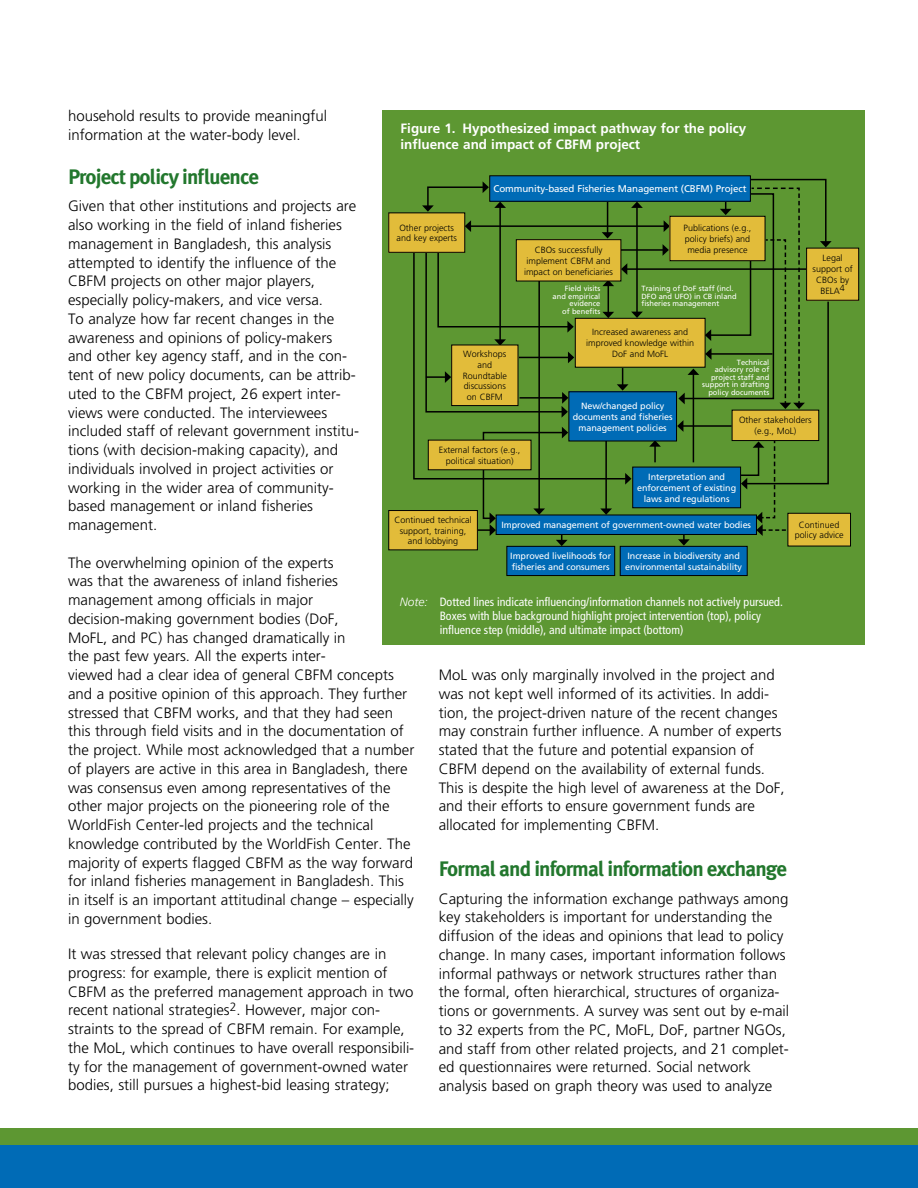
<style>
.page{position:relative;width:918px;height:1188px;background:#fff}
.page>*{position:absolute;margin:0;border:0;box-sizing:border-box;transform-origin:0 0}
.header_2{font:700 21px "Meta Plus";letter-spacing:-.04em;color:#22772d}
.body{font:300 15px/18.8px "Frutiger";color:#000}
.figure_heading{font:700 13.5px/16.2px "Frutiger";color:#fff}
.source__figure{font:condensed 12px/14.4px "Frutiger";color:#fff}
.table_text{font:9.75px "Frutiger";letter-spacing:-.01em;color:#fff}
.table_text-2{font:300 9px/10.8px "Frutiger";color:#000;text-align:center}
.table_text-3{font:9px/10.8px "Frutiger";letter-spacing:-.01em;color:#fff;text-align:center}
.table_text-4{font:7.5px/7.5px "Frutiger";color:#fff;text-align:right}
.s1{font-weight:300;font-style:italic;font-stretch:normal}
</style>
<div class="page">
<div style="left:0;top:1128px;width:918px;height:60px;background:#5d9732"></div>
<div style="left:0;top:1145px;width:918px;height:43px;background:#006bb6"></div>
<div style="left:382px;top:110px;width:483px;height:535px;background:#5d9732"></div>
<hr style="left:470px;top:225px;width:194px;height:2px;background:#000">
<svg style="left:664px;top:220px;width:6px;height:12px"></svg>
<svg style="left:465px;top:220px;width:6px;height:12px"></svg>
<hr style="left:636px;top:207px;width:2px;height:105px;background:#000">
<svg style="left:631px;top:202px;width:12px;height:6px"></svg>
<svg style="left:631px;top:312px;width:12px;height:6px"></svg>
<hr style="left:499px;top:207px;width:2px;height:133px;background:#000">
<svg style="left:422px;top:181px;width:84px;height:31px"></svg>
<svg style="left:413px;top:251px;width:214px;height:229px"></svg>
<svg style="left:625px;top:473px;width:6px;height:12px"></svg>
<hr style="left:538px;top:280px;width:2px;height:229px;background:#000">
<svg style="left:617px;top:368px;width:11px;height:23px"></svg>
<svg style="left:425px;top:250px;width:149px;height:168px"></svg>
<svg style="left:649px;top:441px;width:12px;height:21px"></svg>
<hr style="left:620px;top:249px;width:43px;height:2px;background:#000">
<svg style="left:663px;top:244px;width:6px;height:12px"></svg>
<hr style="left:607px;top:202px;width:1px;height:31px;background:#000">
<svg style="left:602px;top:232px;width:11px;height:6px"></svg>
<hr style="left:627px;top:268px;width:180px;height:2px;background:#000">
<svg style="left:621px;top:263px;width:6px;height:12px"></svg>
<hr style="left:605px;top:440px;width:2px;height:69px;background:#000">
<svg style="left:600px;top:508px;width:12px;height:7px"></svg>
<svg style="left:477px;top:427px;width:91px;height:119px"></svg>
<svg style="left:677px;top:178px;width:155px;height:368px"></svg>
<div style="left:490px;top:176px;width:260px;height:25px;background:#006bb6"></div>
<div style="left:489px;top:175px;width:262px;height:27px;border:1px solid #000"></div>
<div style="left:389px;top:213px;width:76px;height:39px;background:#e2bc3a"></div>
<div style="left:388px;top:213px;width:77px;height:40px;border:1px solid #000"></div>
<div style="left:516px;top:240px;width:105px;height:41px;background:#e2bc3a"></div>
<div style="left:516px;top:239px;width:105px;height:42px;border:1px solid #000"></div>
<div style="left:670px;top:216px;width:95px;height:45px;background:#e2bc3a"></div>
<div style="left:670px;top:216px;width:95px;height:45px;border:1px solid #000"></div>
<div style="left:807px;top:248px;width:52px;height:52px;background:#e2bc3a"></div>
<div style="left:806px;top:248px;width:53px;height:53px;border:1px solid #000"></div>
<div style="left:575px;top:318px;width:130px;height:49px;background:#e2bc3a"></div>
<div style="left:575px;top:318px;width:130px;height:49px;border:1px solid #000"></div>
<div style="left:732px;top:410px;width:87px;height:31px;background:#e2bc3a"></div>
<div style="left:732px;top:410px;width:87px;height:31px;border:1px solid #000"></div>
<div style="left:452px;top:345px;width:66px;height:61px;background:#e2bc3a"></div>
<div style="left:451px;top:345px;width:67px;height:61px;border:1px solid #000"></div>
<div style="left:569px;top:392px;width:108px;height:49px;background:#006bb6"></div>
<div style="left:569px;top:391px;width:108px;height:50px;border:1px solid #000"></div>
<div style="left:633px;top:467px;width:108px;height:41px;background:#006bb6"></div>
<div style="left:632px;top:467px;width:109px;height:41px;border:1px solid #000"></div>
<div style="left:496px;top:515px;width:260px;height:19px;background:#006bb6"></div>
<div style="left:496px;top:515px;width:261px;height:20px;border:1px solid #000"></div>
<div style="left:507px;top:546px;width:108px;height:30px;background:#006bb6"></div>
<div style="left:507px;top:546px;width:108px;height:30px;border:1px solid #000"></div>
<div style="left:620px;top:546px;width:127px;height:30px;background:#006bb6"></div>
<div style="left:620px;top:546px;width:127px;height:30px;border:1px solid #000"></div>
<div style="left:428px;top:440px;width:103px;height:30px;background:#e2bc3a"></div>
<div style="left:389px;top:511px;width:88px;height:39px;background:#e2bc3a"></div>
<div style="left:388px;top:510px;width:90px;height:40px;border:1px solid #000"></div>
<div style="left:788px;top:513px;width:63px;height:33px;background:#e2bc3a"></div>
<div style="left:788px;top:513px;width:63px;height:33px;border:1px solid #000"></div>
<p class="body" style="left:68px;top:107px;width:261px">household results to provide meaningful information at the water-body level.</p>
<p class="header_2" style="left:68px;top:165px;width:193px">Project policy influence</p>
<p class="body" style="left:68px;top:197px;width:293px">Given that other institutions and projects are also working in the field of inland fisheries management in Bangladesh, this analysis attempted to identify the influence of the CBFM projects on other major players, especially policy-makers, and vice versa.<br>To analyze how far recent changes in the awareness and opinions of policy-makers and other key agency staff, and in the con&shy;tent of new policy documents, can be attrib&shy;uted to the CBFM project, 26 expert inter&shy;views were conducted. The interviewees included staff of relevant government institu&shy;tions (with decision-making capacity), and individuals involved in project activities or working in the wider area of community&shy;based management or inland fisheries management.</p>
<p class="body" style="left:68px;top:553px;width:348px">The overwhelming opinion of the experts<br>was that the awareness of inland fisheries management among officials in major decision-making government bodies (DoF,<br>MoFL, and PC) has changed dramatically in<br>the past few years. All the experts inter-<br>viewed had a clear idea of general CBFM concepts and a positive opinion of this approach. They further stressed that CBFM works, and that they had seen this through field visits and in the documentation of the project. While most acknowledged that a number of players are active in this area in Bangladesh, there was consensus even among representatives of the other major projects on the pioneering role of the WorldFish Center-led projects and the technical knowledge contributed by the WorldFish Center. The majority of experts flagged CBFM as the way forward for inland fisheries management in Bangladesh. This in itself is an important attitudinal change – especially in government bodies.</p>
<p class="body" style="left:68px;top:945px;width:348px">It was stressed that relevant policy changes are in progress: for example, there is explicit mention of CBFM as the preferred management approach in two recent national strategies<sup>2</sup>. However, major con&shy;straints to the spread of CBFM remain. For example, the MoL, which continues to have overall responsibili&shy;ty for the management of government-owned water bodies, still pursues a highest-bid leasing strategy;</p>
<p class="figure_heading" style="left:401px;top:120px;width:347px">Figure 1. Hypothesized impact pathway for the policy influence and impact of CBFM project</p>
<p class="table_text" style="left:494px;top:183px;width:255px">Community-based Fisheries Management (CBFM) Project</p>
<p class="table_text-2" style="left:397px;top:222px;width:62px">Other projects and key experts</p>
<p class="table_text-2" style="left:684px;top:223px;width:69px;text-align:left">Publications (e.g., policy briefs) and media presence</p>
<p class="table_text-2" style="left:524px;top:245px;width:91px">CBOs successfully implement CBFM and impact on beneficiaries</p>
<p class="table_text-2" style="left:813px;top:253px;width:42px">Legal support of<br>CBOs by<br>BELA4</p>
<p class="table_text-4" style="left:553px;top:285px;width:49px">Field visits and empirical evidence<br>of benefits</p>
<p class="table_text-4" style="left:642px;top:285px;width:97px;text-align:left">Training of DoF staff (incl.<br>DFO and UFO) in CB inland fisheries management</p>
<p class="table_text-2" style="left:586px;top:327px;width:110px">Increased awareness and improved knowledge within<br>DoF and MoFL</p>
<p class="table_text-2" style="left:463px;top:349px;width:46px">Workshops and<br>Roundtable discussions on CBFM</p>
<p class="table_text-4" style="left:702px;top:358px;width:69px">Technical<br>advisory role of project staff and support in drafting policy documents</p>
<p class="table_text-3" style="left:573px;top:400px;width:102px">New/changed policy documents and fisheries management policies</p>
<p class="table_text-2" style="left:739px;top:415px;width:74px">Other stakeholders (e.g., MoL)</p>
<p class="table_text-2" style="left:439px;top:445px;width:83px">External factors (e.g., political situation)</p>
<p class="table_text-3" style="left:637px;top:472px;width:101px">Interpretation and enforcement of existing laws and regulations</p>
<p class="table_text-3" style="left:501px;top:520px;width:251px">Improved management of government-owned water bodies</p>
<p class="table_text-3" style="left:510px;top:550px;width:102px;text-align:left">Improved livelihoods for fisheries and consumers</p>
<p class="table_text-3" style="left:625px;top:550px;width:118px;text-align:left">Increase in biodiversity and environmental sustainability</p>
<p class="table_text-2" style="left:394px;top:514px;width:79px">Continued technical support, training, and lobbying</p>
<p class="table_text-2" style="left:795px;top:519px;width:50px">Continued policy advice</p>
<p class="source__figure" style="left:440px;top:594px;width:345px;text-indent:-40px"><span class="s1">Note:</span> Dotted lines indicate influencing/information channels not actively pursued.<br>Boxes with blue background highlight project intervention (top), policy influence step (middle), and ultimate impact (bottom)</p>
<p class="body" style="left:439px;top:666px;width:347px">MoL was only marginally involved in the project and was not kept well informed of its activities. In addi&shy;tion, the project-driven nature of the recent changes may constrain further influence. A number of experts stated that the future and potential expansion of CBFM depend on the availability of external funds.<br>This is despite the high level of awareness at the DoF, and their efforts to ensure government funds are allocated for implementing CBFM.</p>
<p class="header_2" style="left:439px;top:857px;width:350px">Formal and informal information exchange</p>
<p class="body" style="left:439px;top:889px;width:352px">Capturing the information exchange pathways among key stakeholders is important for understanding the diffusion of the ideas and opinions that lead to policy change. In many cases, important information follows informal pathways or network structures rather than the formal, often hierarchical, structures of organiza&shy;tions or governments. A survey was sent out by e-mail to 32 experts from the PC, MoFL, DoF, partner NGOs, and staff from other related projects, and 21 complet&shy;ed questionnaires were returned. Social network analysis based on graph theory was used to analyze</p>
</div>
